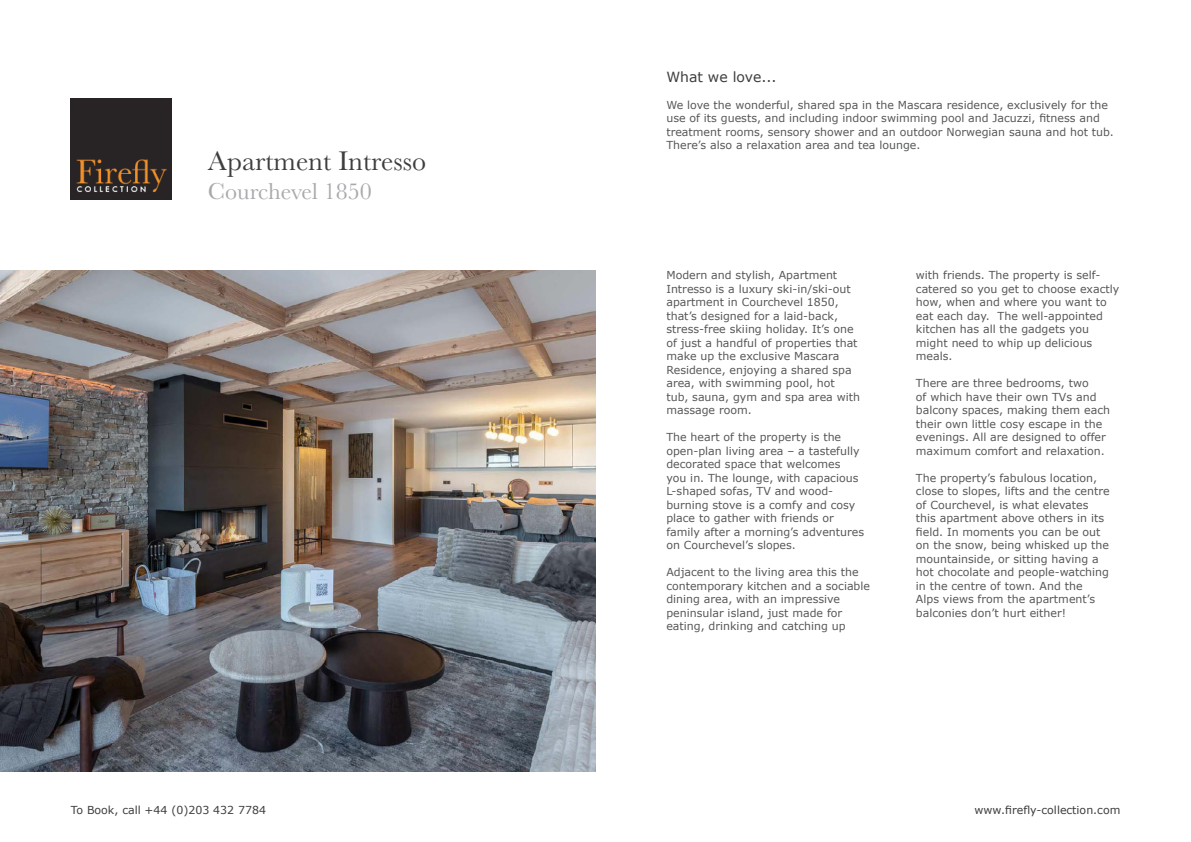
<style>
.page{position:relative;width:1191px;height:842px;background:#fff}
.page>*{position:absolute;margin:0;border:0;box-sizing:border-box;transform-origin:0 0}
.t1{font:28px "Baskerville";color:#3e3e3f}
.t2{font:24px "Baskerville";color:#a8a9ad}
.t3{font:14px "Verdana";color:#3e3e3f}
.t4{font:11px/13.5px "Verdana";color:#57585a}
.t5{font:11px "Verdana";color:#3e3e3f}
</style>
<div class="page">
<img style="left:71px;top:99px;width:101px;height:101px">
<img style="left:0;top:271px;width:595px;height:500px">
<p class="t1" style="left:208px;top:143px;width:220px">Apartment Intresso</p>
<p class="t2" style="left:208px;top:176px;width:165px">Courchevel 1850</p>
<p class="t5" style="left:71px;top:802px;width:197px">To Book, call +44 (0)203 432 7784</p>
<p class="t3" style="left:666px;top:68px;width:112px">What we love...</p>
<p class="t4" style="left:666px;top:98px;width:449px">We love the wonderful, shared spa in the Mascara residence, exclusively for the use of its guests, and including indoor swimming pool and Jacuzzi, fitness and treatment rooms, sensory shower and an outdoor Norwegian sauna and hot tub.<br>There’s also a relaxation area and tea lounge.</p>
<p class="t4" style="left:666px;top:269px;width:195px">Modern and stylish, Apartment<br>Intresso is a luxury ski-in/ski-out apartment in Courchevel 1850, that’s designed for a laid-back, stress-free skiing holiday. It’s one of just a handful of properties that make up the exclusive Mascara<br>Residence, enjoying a shared spa area, with swimming pool, hot<br>tub, sauna, gym and spa area with massage room.</p>
<p class="t4" style="left:666px;top:431px;width:199px">The heart of the property is the open-plan living area – a tastefully decorated space that welcomes<br>you in. The lounge, with capacious<br>L-shaped sofas, TV and wood&shy;burning stove is a comfy and cosy place to gather with friends or family after a morning’s adventures on Courchevel’s slopes.</p>
<p class="t4" style="left:666px;top:566px;width:205px">Adjacent to the living area this the contemporary kitchen and a sociable dining area, with an impressive peninsular island, just made for eating, drinking and catching up</p>
<p class="t4" style="left:916px;top:269px;width:205px">with friends. The property is self&shy;catered so you get to choose exactly how, when and where you want to eat each day. The well-appointed kitchen has all the gadgets you might need to whip up delicious meals.</p>
<p class="t4" style="left:916px;top:377px;width:196px">There are three bedrooms, two<br>of which have their own TVs and balcony spaces, making them each their own little cosy escape in the evenings. All are designed to offer maximum comfort and relaxation.</p>
<p class="t4" style="left:916px;top:471px;width:195px">The property’s fabulous location, close to slopes, lifts and the centre of Courchevel, is what elevates this apartment above others in its field. In moments you can be out on the snow, being whisked up the mountainside, or sitting having a hot chocolate and people-watching in the centre of town. And the<br>Alps views from the apartment’s balconies don’t hurt either!</p>
<p class="t5" style="left:974px;top:802px;width:147px">www.firefly-collection.com</p>
</div>
